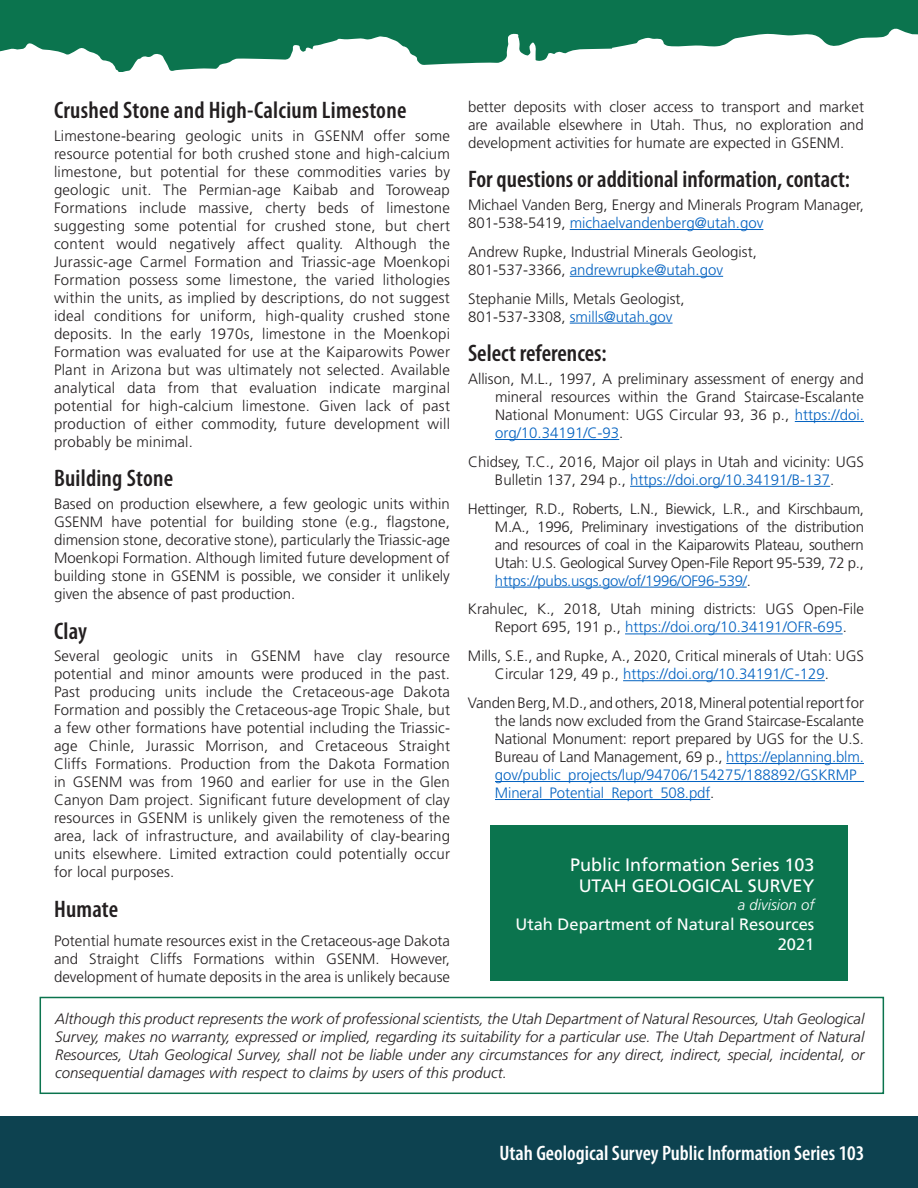
<style>
.page{position:relative;width:918px;height:1188px;background:#fff}
.page>*{position:absolute;margin:0;border:0;box-sizing:border-box;transform-origin:0 0}
.t1{font:600 condensed 24px "Myriad Pro";color:#231f20}
.t2{font:600 condensed 21px "Myriad Pro";color:#fff}
.t3{font:18px "Frutiger";color:#fff}
.t4{font:16.5px "Frutiger";color:#fff}
.t5{font:300 15px/18px "Frutiger";color:#231f20;text-align:justify}
.t6{font:italic 300 15px/18px "Frutiger";color:#231f20;text-align:justify}
.t7{font:300 15px "Frutiger";color:#0563c1}
.t8{font:italic 300 15px "Frutiger";color:#fff}
.s1{color:#231f20}
.s2{color:#0563c1}
</style>
<div class="page">
<div style="left:0;top:0;width:918px;height:71px;background:#0b744e"></div>
<svg style="left:102px;top:28px;width:816px;height:44px;fill:#fcfdfc"></svg>
<svg style="left:0;top:43px;width:102px;height:28px"></svg>
<div style="left:0;top:1117px;width:918px;height:71px;background:#0d4250"></div>
<hr style="left:570px;top:229px;width:193px;height:1px;background:#0563c1">
<hr style="left:570px;top:276px;width:153px;height:1px;background:#0563c1">
<hr style="left:570px;top:323px;width:103px;height:1px;background:#0563c1">
<hr style="left:795px;top:421px;width:69px;height:1px;background:#0563c1">
<hr style="left:495px;top:439px;width:124px;height:1px;background:#0563c1">
<hr style="left:630px;top:486px;width:200px;height:1px;background:#0563c1">
<hr style="left:495px;top:587px;width:252px;height:1px;background:#0563c1">
<hr style="left:625px;top:634px;width:218px;height:1px;background:#0563c1">
<hr style="left:623px;top:680px;width:202px;height:1px;background:#0563c1">
<hr style="left:726px;top:763px;width:138px;height:1px;background:#0563c1">
<hr style="left:495px;top:781px;width:369px;height:1px;background:#0563c1">
<hr style="left:495px;top:799px;width:215px;height:1px;background:#0563c1">
<div style="left:40px;top:997px;width:844px;height:97px;border:2px solid #0b744e"></div>
<div style="left:490px;top:826px;width:358px;height:155px;background:#0b744e"></div>
<p class="t1" style="left:54px;top:95px;width:354px">Crushed Stone and High-Calcium Limestone</p>
<p class="t5" style="left:54px;top:126px;width:398px">Limestone-bearing geologic units in GSENM offer some resource potential for both crushed stone and high-calcium limestone, but potential for these commodities varies by geologic unit. The Permian-age Kaibab and Toroweap Formations include massive, cherty beds of limestone suggesting some potential for crushed stone, but chert content would negatively affect quality. Although the Jurassic-age Carmel Formation and Triassic-age Moenkopi Formation possess some limestone, the varied lithologies within the units, as implied by descriptions, do not suggest ideal conditions for uniform, high-quality crushed stone deposits. In the early 1970s, limestone in the Moenkopi Formation was evaluated for use at the Kaiparowits Power Plant in Arizona but was ultimately not selected. Available analytical data from that evaluation indicate marginal potential for high-calcium limestone. Given lack of past production of either commodity, future development will probably be minimal.</p>
<p class="t1" style="left:54px;top:464px;width:121px">Building Stone</p>
<p class="t5" style="left:54px;top:495px;width:398px">Based on production elsewhere, a few geologic units within GSENM have potential for building stone (e.g., flagstone, dimension stone, decorative stone), particularly the Triassic-age Moenkopi Formation. Although limited future development of building stone in GSENM is possible, we consider it unlikely given the absence of past production.</p>
<p class="t1" style="left:54px;top:616px;width:35px">Clay</p>
<p class="t5" style="left:54px;top:647px;width:398px">Several geologic units in GSENM have clay resource potential and minor amounts were produced in the past.<br>Past producing units include the Cretaceous-age Dakota Formation and possibly the Cretaceous-age Tropic Shale, but a few other formations have potential including the Triassic&shy;age Chinle, Jurassic Morrison, and Cretaceous Straight Cliffs Formations. Production from the Dakota Formation in GSENM was from 1960 and earlier for use in the Glen Canyon Dam project. Significant future development of clay resources in GSENM is unlikely given the remoteness of the area, lack of infrastructure, and availability of clay-bearing units elsewhere. Limited extraction could potentially occur for local purposes.</p>
<p class="t1" style="left:54px;top:894px;width:66px">Humate</p>
<p class="t5" style="left:54px;top:932px;width:398px">Potential humate resources exist in the Cretaceous-age Dakota and Straight Cliffs Formations within GSENM. However, development of humate deposits in the area is unlikely because</p>
<p class="t5" style="left:468px;top:97px;width:398px">better deposits with closer access to transport and market are available elsewhere in Utah. Thus, no exploration and development activities for humate are expected in GSENM.</p>
<p class="t1" style="left:468px;top:164px;width:384px">For questions or additional information, contact:</p>
<p class="t5" style="left:468px;top:196px;width:398px">Michael Vanden Berg, Energy and Minerals Program Manager,</p>
<p class="t7" style="left:468px;top:214px;width:297px"><span class="s1">801-538-5419,</span> michaelvandenberg@utah.gov</p>
<p class="t5" style="left:468px;top:243px;width:290px">Andrew Rupke, Industrial Minerals Geologist,</p>
<p class="t7" style="left:468px;top:261px;width:257px"><span class="s1">801-537-3366,</span> andrewrupke@utah.gov</p>
<p class="t5" style="left:468px;top:289px;width:218px">Stephanie Mills, Metals Geologist,</p>
<p class="t7" style="left:468px;top:308px;width:206px"><span class="s1">801-537-3308,</span> smills@utah.gov</p>
<p class="t1" style="left:468px;top:338px;width:140px">Select references:</p>
<p class="t5" style="left:495px;top:370px;width:371px;text-indent:-27px">Allison, M.L., 1997, A preliminary assessment of energy and mineral resources within the Grand Staircase-Escalante National Monument: UGS Circular 93, 36 p., <span class="s2">https://doi. org/10.34191/C-93</span>.</p>
<p class="t5" style="left:468px;top:453px;width:398px;text-align:center">Chidsey, T.C., 2016, Major oil plays in Utah and vicinity: UGS<br>Bulletin 137, 294 p., <span class="s2">https://doi.org/10.34191/B-137</span>.</p>
<p class="t5" style="left:495px;top:499px;width:371px;text-indent:-27px">Hettinger, R.D., Roberts, L.N., Biewick, L.R., and Kirschbaum, M.A., 1996, Preliminary investigations of the distribution and resources of coal in the Kaiparowits Plateau, southern Utah: U.S. Geological Survey Open-File Report 95-539, 72 p., <span class="s2">https://pubs.usgs.gov/of/1996/OF96-539/</span>.</p>
<p class="t5" style="left:495px;top:600px;width:371px;text-indent:-27px">Krahulec, K., 2018, Utah mining districts: UGS Open-File<br>Report 695, 191 p., <span class="s2">https://doi.org/10.34191/OFR-695</span>.</p>
<p class="t5" style="left:468px;top:647px;width:397px;text-align:center">Mills, S.E., and Rupke, A., 2020, Critical minerals of Utah: UGS<br>Circular 129, 49 p., <span class="s2">https://doi.org/10.34191/C-129</span>.</p>
<p class="t5" style="left:495px;top:694px;width:371px;text-indent:-27px">Vanden Berg, M.D., and others, 2018, Mineral potential report for the lands now excluded from the Grand Staircase-Escalante National Monument: report prepared by UGS for the U.S.<br>Bureau of Land Management, 69 p., <span class="s2">https://eplanning.blm. gov/public_projects/lup/94706/154275/188892/GSKRMP_ Mineral_Potential_Report_508.pdf</span>.</p>
<p class="t3" style="left:570px;top:854px;width:246px">Public Information Series 103</p>
<p class="t3" style="left:579px;top:875px;width:237px">UTAH GEOLOGICAL SURVEY</p>
<p class="t8" style="left:738px;top:897px;width:78px">a division of</p>
<p class="t4" style="left:515px;top:915px;width:300px">Utah Department of Natural Resources</p>
<p class="t4" style="left:778px;top:934px;width:38px">2021</p>
<p class="t6" style="left:55px;top:1010px;width:811px">Although this product represents the work of professional scientists, the Utah Department of Natural Resources, Utah Geological Survey, makes no warranty, expressed or implied, regarding its suitability for a particular use. The Utah Department of Natural Resources, Utah Geological Survey, shall not be liable under any circumstances for any direct, indirect, special, incidental, or consequential damages with respect to claims by users of this product.</p>
<p class="t2" style="left:499px;top:1140px;width:366px">Utah Geological Survey Public Information Series 103</p>
</div>
